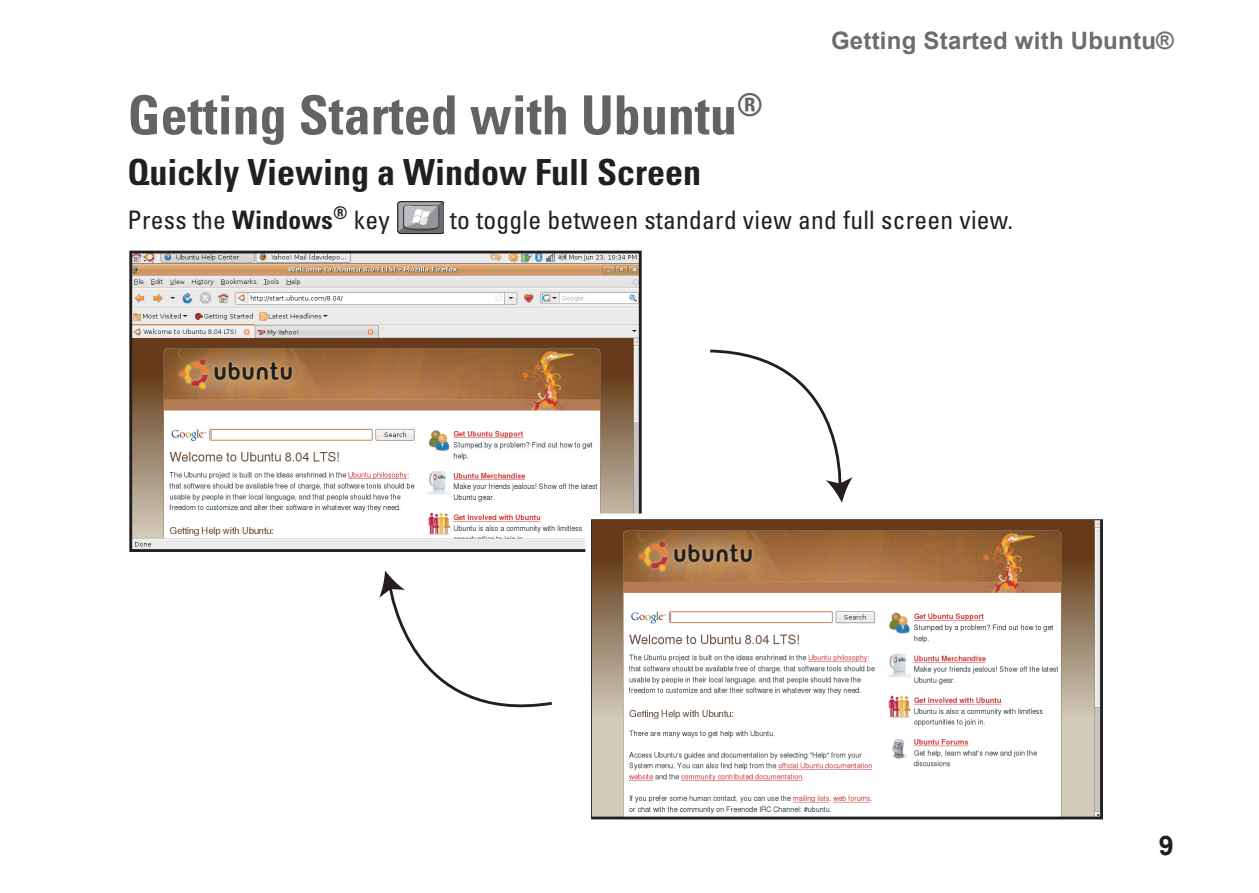
<style>
.page{position:relative;width:1259px;height:893px;background:#fff}
.page>*{position:absolute;margin:0;border:0;box-sizing:border-box;transform-origin:0 0}
.Head_1{font:700 condensed 54px "Univers";color:#636366}
.Head_2{font:700 condensed 36px "Univers";color:#231f20}
.t1{font:700 27px "Arial";color:#231f20}
.Paragraph{font:condensed 25.5px "Univers";letter-spacing:.01em;color:#231f20}
.t2{font:700 24px "Arial";letter-spacing:.01em;color:#6c6d70}
.s1{font-weight:700}
</style>
<div class="page">
<svg style="left:129px;top:251px;width:513px;height:457px"></svg>
<svg style="left:379px;top:570px;width:26px;height:28px"></svg>
<svg style="left:710px;top:349px;width:142px;height:154px"></svg>
<svg style="left:593px;top:521px;width:506px;height:294px"></svg>
<div style="left:589px;top:517px;width:514px;height:302px;border:3px solid #231f20"></div>
<div style="left:585px;top:519px;width:6px;height:299px;background:#fff"></div>
<div style="left:589px;top:514px;width:513px;height:5px;background:#fff"></div>
<div style="left:397px;top:201px;width:47px;height:33px;border:1px solid #231f20;border-radius:3px"></div>
<svg style="left:398px;top:202px;width:46px;height:31px"></svg>
<p class="t2" style="left:831px;top:25px;width:344px">Getting Started with Ubuntu®</p>
<p class="Head_1" style="left:128px;top:82px;width:637px">Getting Started with Ubuntu<sup>®</sup></p>
<p class="Head_2" style="left:128px;top:150px;width:575px">Quickly Viewing a Window Full Screen</p>
<p class="Paragraph" style="left:128px;top:204px;width:263px">Press the <span class="s1">Windows</span><sup>®</sup> key</p>
<p class="Paragraph" style="left:450px;top:204px;width:562px">to toggle between standard view and full screen view.</p>
<p class="t1" style="left:1159px;top:827px;width:17px">9</p>
</div>
